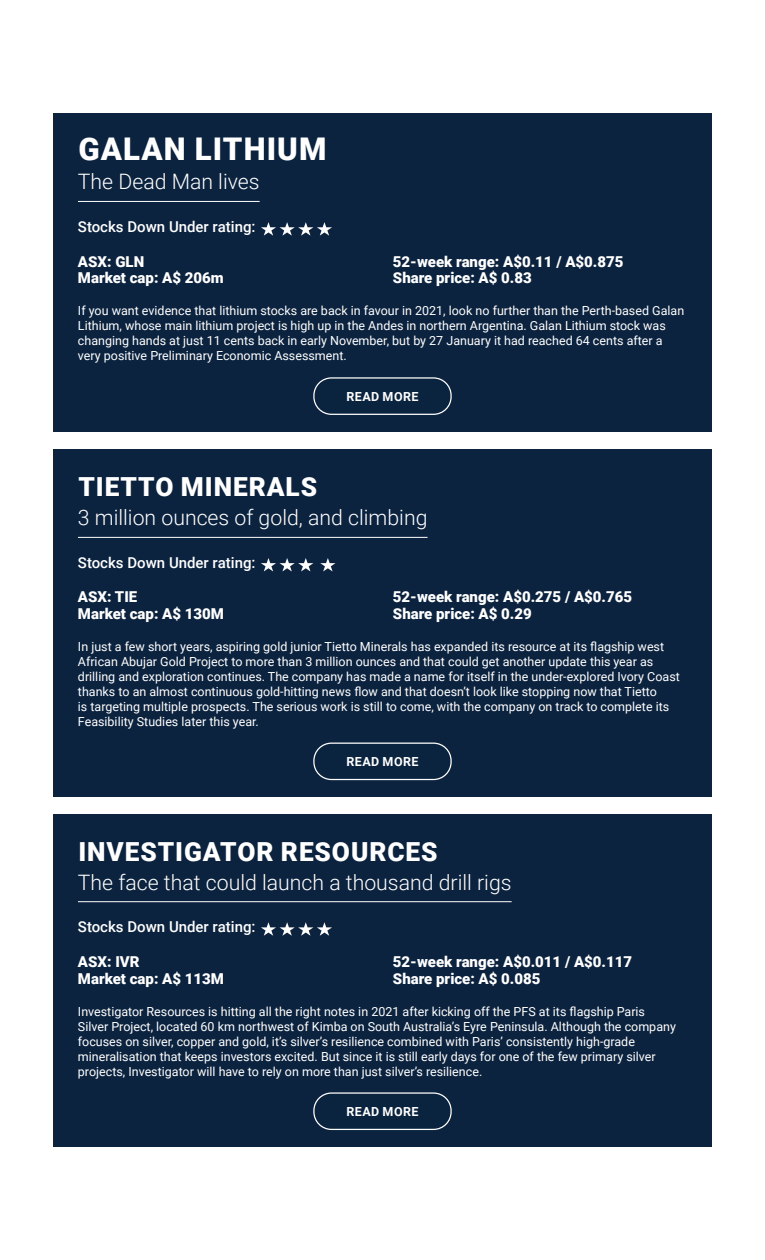
<style>
.page{position:relative;width:765px;height:1260px;background:#fff}
.page>*{position:absolute;margin:0;border:0;box-sizing:border-box;transform-origin:0 0}
.t1{font:900 31.25px "Roboto";letter-spacing:.035em;color:#fff}
.t2{font:900 26.25px "Roboto";letter-spacing:.035em;color:#fff}
.t3{font:300 21.25px "Roboto";color:#fff}
.t4{font:900 15px "Roboto";color:#fff}
.t5{font:500 15px "Roboto";color:#fff}
.t6{font:12.5px/15px "Roboto";color:#fff}
.t7{font:700 12.5px "Roboto";letter-spacing:.035em;color:#fff}
</style>
<div class="page">
<div style="left:53px;top:814px;width:659px;height:333px;background:#0c233f"></div>
<hr style="left:78px;top:901px;width:434px;height:1px;background:#fff">
<div style="left:313px;top:1092px;width:139px;height:38px;border:1px solid #fff;border-radius:18px"></div>
<svg style="left:261px;top:922px;width:71px;height:14px"></svg>
<div style="left:53px;top:449px;width:659px;height:348px;background:#0c233f"></div>
<hr style="left:78px;top:537px;width:350px;height:1px;background:#fff">
<div style="left:313px;top:743px;width:139px;height:37px;border:1px solid #fff;border-radius:18px"></div>
<svg style="left:261px;top:558px;width:52px;height:13px"></svg>
<svg style="left:320px;top:558px;width:15px;height:13px"></svg>
<div style="left:53px;top:113px;width:659px;height:319px;background:#0c233f"></div>
<hr style="left:78px;top:201px;width:182px;height:1px;background:#fff">
<div style="left:313px;top:377px;width:139px;height:38px;border:1px solid #fff;border-radius:18px"></div>
<svg style="left:261px;top:222px;width:71px;height:14px"></svg>
<h1 class="t1" style="left:79px;top:127px;width:250px">GALAN LITHIUM</h1>
<h3 class="t3" style="left:78px;top:167px;width:183px">The Dead Man lives</h3>
<p class="t5" style="left:78px;top:216px;width:179px">Stocks Down Under rating:</p>
<p class="t4" style="left:78px;top:251px;width:68px">ASX: GLN</p>
<p class="t4" style="left:393px;top:251px;width:232px">52-week range: A$0.11 / A$0.875</p>
<p class="t4" style="left:78px;top:268px;width:147px">Market cap: A$ 206m</p>
<p class="t4" style="left:393px;top:268px;width:140px">Share price: A$ 0.83</p>
<p class="t6" style="left:78px;top:303px;width:608px">If you want evidence that lithium stocks are back in favour in 2021, look no further than the Perth-based Galan Lithium, whose main lithium project is high up in the Andes in northern Argentina. Galan Lithium stock was changing hands at just 11 cents back in early November, but by 27 January it had reached 64 cents after a very positive Preliminary Economic Assessment.</p>
<p class="t7" style="left:346px;top:388px;width:74px">READ MORE</p>
<h2 class="t2" style="left:78px;top:469px;width:240px">TIETTO MINERALS</h2>
<h3 class="t3" style="left:78px;top:503px;width:351px">3 million ounces of gold, and climbing</h3>
<p class="t5" style="left:78px;top:552px;width:179px">Stocks Down Under rating:</p>
<p class="t4" style="left:78px;top:587px;width:61px">ASX: TIE</p>
<p class="t4" style="left:393px;top:587px;width:241px">52-week range: A$0.275 / A$0.765</p>
<p class="t4" style="left:78px;top:604px;width:148px">Market cap: A$ 130M</p>
<p class="t4" style="left:393px;top:604px;width:140px">Share price: A$ 0.29</p>
<p class="t6" style="left:78px;top:639px;width:603px">In just a few short years, aspiring gold junior Tietto Minerals has expanded its resource at its flagship west African Abujar Gold Project to more than 3 million ounces and that could get another update this year as drilling and exploration continues. The company has made a name for itself in the under-explored Ivory Coast thanks to an almost continuous gold-hitting news flow and that doesn’t look like stopping now that Tietto<br>is targeting multiple prospects. The serious work is still to come, with the company on track to complete its Feasibility Studies later this year.</p>
<p class="t7" style="left:346px;top:753px;width:74px">READ MORE</p>
<h2 class="t2" style="left:78px;top:833px;width:361px">INVESTIGATOR RESOURCES</h2>
<h3 class="t3" style="left:78px;top:867px;width:435px">The face that could launch a thousand drill rigs</h3>
<p class="t5" style="left:78px;top:917px;width:179px">Stocks Down Under rating:</p>
<p class="t4" style="left:78px;top:951px;width:63px">ASX: IVR</p>
<p class="t4" style="left:393px;top:951px;width:241px">52-week range: A$0.011 / A$0.117</p>
<p class="t4" style="left:78px;top:968px;width:148px">Market cap: A$ 113M</p>
<p class="t4" style="left:393px;top:968px;width:149px">Share price: A$ 0.085</p>
<p class="t6" style="left:78px;top:1003px;width:599px">Investigator Resources is hitting all the right notes in 2021 after kicking off the PFS at its flagship Paris Silver Project, located 60 km northwest of Kimba on South Australia’s Eyre Peninsula. Although the company focuses on silver, copper and gold, it’s silver’s resilience combined with Paris’ consistently high-grade mineralisation that keeps investors excited. But since it is still early days for one of the few primary silver projects, Investigator will have to rely on more than just silver’s resilience.</p>
<p class="t7" style="left:346px;top:1103px;width:74px">READ MORE</p>
</div>
